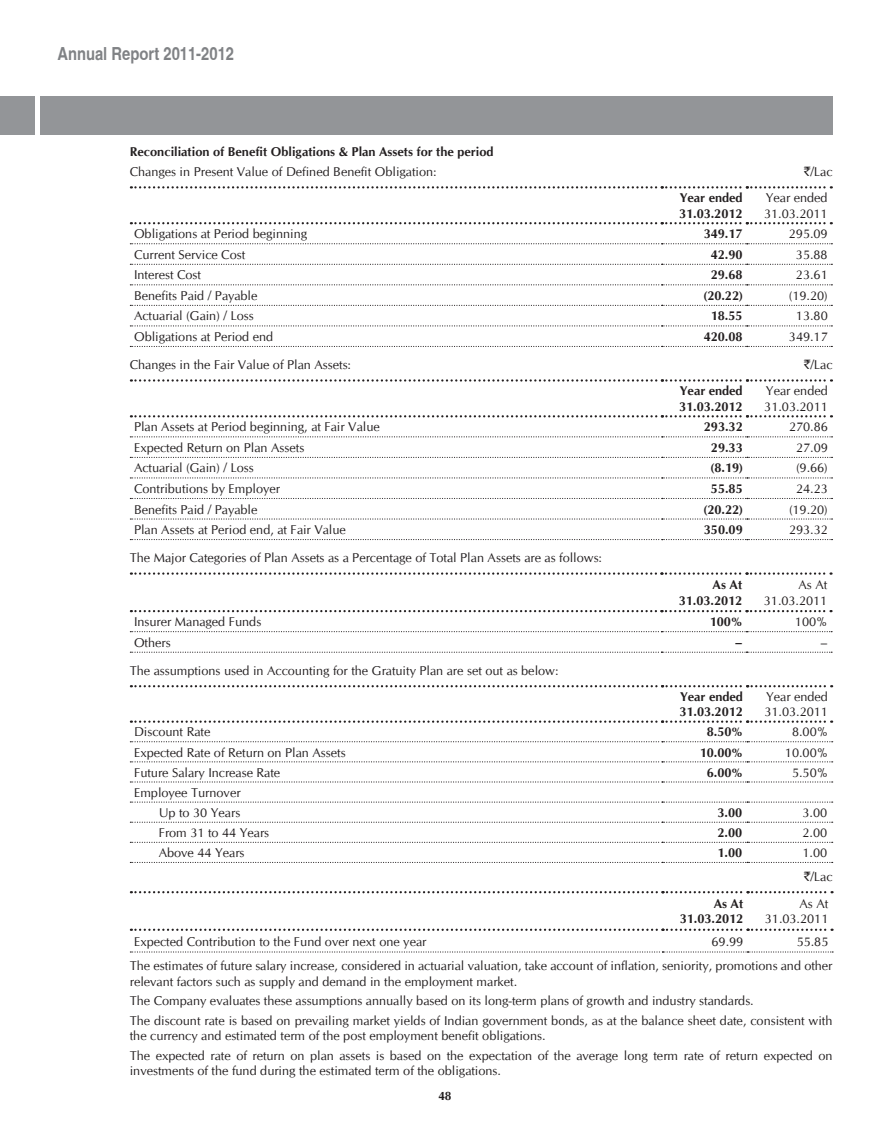
<style>
.page{position:relative;width:890px;height:1133px;background:#fff}
.page>*{position:absolute;margin:0;border:0;box-sizing:border-box;transform-origin:0 0}
.t1{font:700 condensed 18px "Helvetica";color:#808285}
.Plain_Text{font:12.75px/15.3px "CG Omega";color:#231f20}
.Plain_Text-2{font:700 12.75px "CG Omega";color:#231f20}
.t2{font:700 12px "CG Omega";color:#231f20}
.s1{font-family:"Rupee Foradian"}
</style>
<div class="page">
<div style="left:0;top:96px;width:832px;height:38px;background:#939598"></div>
<div style="left:35px;top:92px;width:5px;height:47px;background:#fff"></div>
<svg style="left:130px;top:243px;width:702px;height:1px"></svg>
<svg style="left:130px;top:264px;width:702px;height:1px"></svg>
<svg style="left:130px;top:284px;width:702px;height:1px"></svg>
<svg style="left:130px;top:305px;width:702px;height:1px"></svg>
<svg style="left:130px;top:325px;width:702px;height:1px"></svg>
<svg style="left:130px;top:346px;width:702px;height:1px"></svg>
<svg style="left:131px;top:186px;width:700px;height:2px"></svg>
<svg style="left:131px;top:222px;width:700px;height:2px"></svg>
<svg style="left:131px;top:379px;width:700px;height:2px"></svg>
<svg style="left:131px;top:415px;width:700px;height:2px"></svg>
<svg style="left:130px;top:436px;width:702px;height:1px"></svg>
<svg style="left:130px;top:457px;width:702px;height:1px"></svg>
<svg style="left:130px;top:477px;width:702px;height:1px"></svg>
<svg style="left:130px;top:498px;width:702px;height:1px"></svg>
<svg style="left:130px;top:518px;width:702px;height:1px"></svg>
<svg style="left:130px;top:539px;width:702px;height:1px"></svg>
<svg style="left:130px;top:631px;width:701px;height:1px"></svg>
<svg style="left:130px;top:651px;width:701px;height:1px"></svg>
<svg style="left:131px;top:572px;width:700px;height:2px"></svg>
<svg style="left:131px;top:610px;width:700px;height:2px"></svg>
<svg style="left:131px;top:685px;width:700px;height:2px"></svg>
<svg style="left:131px;top:720px;width:700px;height:2px"></svg>
<svg style="left:130px;top:741px;width:702px;height:1px"></svg>
<svg style="left:130px;top:761px;width:702px;height:1px"></svg>
<svg style="left:130px;top:781px;width:702px;height:1px"></svg>
<svg style="left:130px;top:801px;width:702px;height:1px"></svg>
<svg style="left:130px;top:821px;width:702px;height:1px"></svg>
<svg style="left:130px;top:841px;width:702px;height:1px"></svg>
<svg style="left:130px;top:861px;width:698px;height:1px"></svg>
<svg style="left:130px;top:951px;width:702px;height:1px"></svg>
<svg style="left:131px;top:891px;width:701px;height:2px"></svg>
<svg style="left:131px;top:928px;width:701px;height:2px"></svg>
<h1 class="t1" style="left:57px;top:43px;width:178px">Annual Report 2011-2012</h1>
<p class="Plain_Text-2" style="left:130px;top:144px;width:365px">Reconciliation of Benefit Obligations &amp; Plan Assets for the period</p>
<p class="Plain_Text" style="left:130px;top:164px;width:308px">Changes in Present Value of Defined Benefit Obligation:</p>
<p class="Plain_Text" style="left:803px;top:164px;width:30px"><span class="s1">`</span>/Lac</p>
<p class="Plain_Text-2" style="left:679px;top:190px;width:64px">Year ended</p>
<p class="Plain_Text-2" style="left:678px;top:205px;width:65px">31.03.2012</p>
<p class="Plain_Text" style="left:765px;top:190px;width:63px">Year ended</p>
<p class="Plain_Text" style="left:763px;top:206px;width:65px">31.03.2011</p>
<p class="Plain_Text" style="left:134px;top:226px;width:174px">Obligations at Period beginning</p>
<p class="Plain_Text-2" style="left:703px;top:226px;width:40px">349.17</p>
<p class="Plain_Text" style="left:788px;top:226px;width:40px">295.09</p>
<p class="Plain_Text" style="left:134px;top:247px;width:113px">Current Service Cost</p>
<p class="Plain_Text-2" style="left:710px;top:246px;width:33px">42.90</p>
<p class="Plain_Text" style="left:795px;top:247px;width:33px">35.88</p>
<p class="Plain_Text" style="left:134px;top:267px;width:68px">Interest Cost</p>
<p class="Plain_Text-2" style="left:710px;top:267px;width:33px">29.68</p>
<p class="Plain_Text" style="left:795px;top:267px;width:33px">23.61</p>
<p class="Plain_Text" style="left:134px;top:288px;width:125px">Benefits Paid / Payable</p>
<p class="Plain_Text-2" style="left:703px;top:287px;width:40px">(20.22)</p>
<p class="Plain_Text" style="left:788px;top:288px;width:40px">(19.20)</p>
<p class="Plain_Text" style="left:134px;top:308px;width:121px">Actuarial (Gain) / Loss</p>
<p class="Plain_Text-2" style="left:710px;top:308px;width:33px">18.55</p>
<p class="Plain_Text" style="left:795px;top:308px;width:33px">13.80</p>
<p class="Plain_Text" style="left:134px;top:329px;width:141px">Obligations at Period end</p>
<p class="Plain_Text-2" style="left:703px;top:328px;width:40px">420.08</p>
<p class="Plain_Text" style="left:788px;top:329px;width:40px">349.17</p>
<p class="Plain_Text" style="left:130px;top:357px;width:223px">Changes in the Fair Value of Plan Assets:</p>
<p class="Plain_Text" style="left:803px;top:357px;width:30px"><span class="s1">`</span>/Lac</p>
<p class="Plain_Text-2" style="left:679px;top:383px;width:64px">Year ended</p>
<p class="Plain_Text-2" style="left:679px;top:398px;width:65px">31.03.2012</p>
<p class="Plain_Text" style="left:765px;top:383px;width:63px">Year ended</p>
<p class="Plain_Text" style="left:764px;top:399px;width:65px">31.03.2011</p>
<p class="Plain_Text" style="left:134px;top:419px;width:247px">Plan Assets at Period beginning, at Fair Value</p>
<p class="Plain_Text-2" style="left:703px;top:419px;width:40px">293.32</p>
<p class="Plain_Text" style="left:788px;top:419px;width:40px">270.86</p>
<p class="Plain_Text" style="left:134px;top:440px;width:172px">Expected Return on Plan Assets</p>
<p class="Plain_Text-2" style="left:710px;top:439px;width:33px">29.33</p>
<p class="Plain_Text" style="left:795px;top:440px;width:33px">27.09</p>
<p class="Plain_Text" style="left:134px;top:460px;width:121px">Actuarial (Gain) / Loss</p>
<p class="Plain_Text-2" style="left:710px;top:460px;width:33px">(8.19)</p>
<p class="Plain_Text" style="left:795px;top:460px;width:33px">(9.66)</p>
<p class="Plain_Text" style="left:134px;top:481px;width:147px">Contributions by Employer</p>
<p class="Plain_Text-2" style="left:710px;top:480px;width:33px">55.85</p>
<p class="Plain_Text" style="left:795px;top:481px;width:33px">24.23</p>
<p class="Plain_Text" style="left:134px;top:501px;width:125px">Benefits Paid / Payable</p>
<p class="Plain_Text-2" style="left:703px;top:501px;width:40px">(20.22)</p>
<p class="Plain_Text" style="left:788px;top:501px;width:40px">(19.20)</p>
<p class="Plain_Text" style="left:134px;top:522px;width:213px">Plan Assets at Period end, at Fair Value</p>
<p class="Plain_Text-2" style="left:703px;top:521px;width:40px">350.09</p>
<p class="Plain_Text" style="left:788px;top:522px;width:40px">293.32</p>
<p class="Plain_Text" style="left:130px;top:550px;width:473px">The Major Categories of Plan Assets as a Percentage of Total Plan Assets are as follows:</p>
<p class="Plain_Text-2" style="left:712px;top:577px;width:31px">As At</p>
<p class="Plain_Text-2" style="left:678px;top:592px;width:65px">31.03.2012</p>
<p class="Plain_Text" style="left:798px;top:577px;width:30px">As At</p>
<p class="Plain_Text" style="left:763px;top:592px;width:65px">31.03.2011</p>
<p class="Plain_Text" style="left:134px;top:614px;width:129px">Insurer Managed Funds</p>
<p class="Plain_Text-2" style="left:709px;top:613px;width:34px">100%</p>
<p class="Plain_Text" style="left:794px;top:614px;width:34px">100%</p>
<p class="Plain_Text" style="left:134px;top:634px;width:38px">Others</p>
<p class="Plain_Text-2" style="left:735px;top:634px;width:9px">–</p>
<p class="Plain_Text" style="left:820px;top:634px;width:9px">–</p>
<p class="Plain_Text" style="left:130px;top:663px;width:430px">The assumptions used in Accounting for the Gratuity Plan are set out as below:</p>
<p class="Plain_Text-2" style="left:679px;top:688px;width:64px">Year ended</p>
<p class="Plain_Text-2" style="left:679px;top:703px;width:65px">31.03.2012</p>
<p class="Plain_Text" style="left:765px;top:689px;width:63px">Year ended</p>
<p class="Plain_Text" style="left:764px;top:704px;width:65px">31.03.2011</p>
<p class="Plain_Text" style="left:134px;top:724px;width:78px">Discount Rate</p>
<p class="Plain_Text-2" style="left:706px;top:724px;width:37px">8.50%</p>
<p class="Plain_Text" style="left:791px;top:724px;width:37px">8.00%</p>
<p class="Plain_Text" style="left:134px;top:744px;width:213px">Expected Rate of Return on Plan Assets</p>
<p class="Plain_Text-2" style="left:699px;top:744px;width:45px">10.00%</p>
<p class="Plain_Text" style="left:784px;top:744px;width:45px">10.00%</p>
<p class="Plain_Text" style="left:134px;top:764px;width:148px">Future Salary Increase Rate</p>
<p class="Plain_Text-2" style="left:706px;top:764px;width:37px">6.00%</p>
<p class="Plain_Text" style="left:791px;top:764px;width:37px">5.50%</p>
<p class="Plain_Text" style="left:134px;top:784px;width:108px">Employee Turnover</p>
<p class="Plain_Text" style="left:159px;top:804px;width:83px">Up to 30 Years</p>
<p class="Plain_Text-2" style="left:717px;top:804px;width:26px">3.00</p>
<p class="Plain_Text" style="left:802px;top:804px;width:26px">3.00</p>
<p class="Plain_Text" style="left:159px;top:825px;width:112px">From 31 to 44 Years</p>
<p class="Plain_Text-2" style="left:717px;top:824px;width:26px">2.00</p>
<p class="Plain_Text" style="left:802px;top:825px;width:26px">2.00</p>
<p class="Plain_Text" style="left:159px;top:845px;width:87px">Above 44 Years</p>
<p class="Plain_Text-2" style="left:717px;top:844px;width:26px">1.00</p>
<p class="Plain_Text" style="left:802px;top:845px;width:26px">1.00</p>
<p class="Plain_Text" style="left:803px;top:868px;width:30px"><span class="s1">`</span>/Lac</p>
<p class="Plain_Text-2" style="left:713px;top:895px;width:31px">As At</p>
<p class="Plain_Text-2" style="left:679px;top:910px;width:65px">31.03.2012</p>
<p class="Plain_Text" style="left:799px;top:896px;width:30px">As At</p>
<p class="Plain_Text" style="left:764px;top:911px;width:65px">31.03.2011</p>
<p class="Plain_Text" style="left:134px;top:933px;width:294px">Expected Contribution to the Fund over next one year</p>
<p class="Plain_Text" style="left:711px;top:933px;width:33px">69.99</p>
<p class="Plain_Text" style="left:796px;top:933px;width:33px">55.85</p>
<p class="Plain_Text" style="left:130px;top:958px;width:704px">The estimates of future salary increase, considered in actuarial valuation, take account of inflation, seniority, promotions and other relevant factors such as supply and demand in the employment market.</p>
<p class="Plain_Text" style="left:130px;top:993px;width:625px">The Company evaluates these assumptions annually based on its long-term plans of growth and industry standards.</p>
<p class="Plain_Text" style="left:130px;top:1012px;width:704px">The discount rate is based on prevailing market yields of Indian government bonds, as at the balance sheet date, consistent with the currency and estimated term of the post employment benefit obligations.</p>
<p class="Plain_Text" style="left:130px;top:1047px;width:704px">The expected rate of return on plan assets is based on the expectation of the average long term rate of return expected on investments of the fund during the estimated term of the obligations.</p>
<p class="t2" style="left:438px;top:1088px;width:15px">48</p>
</div>
